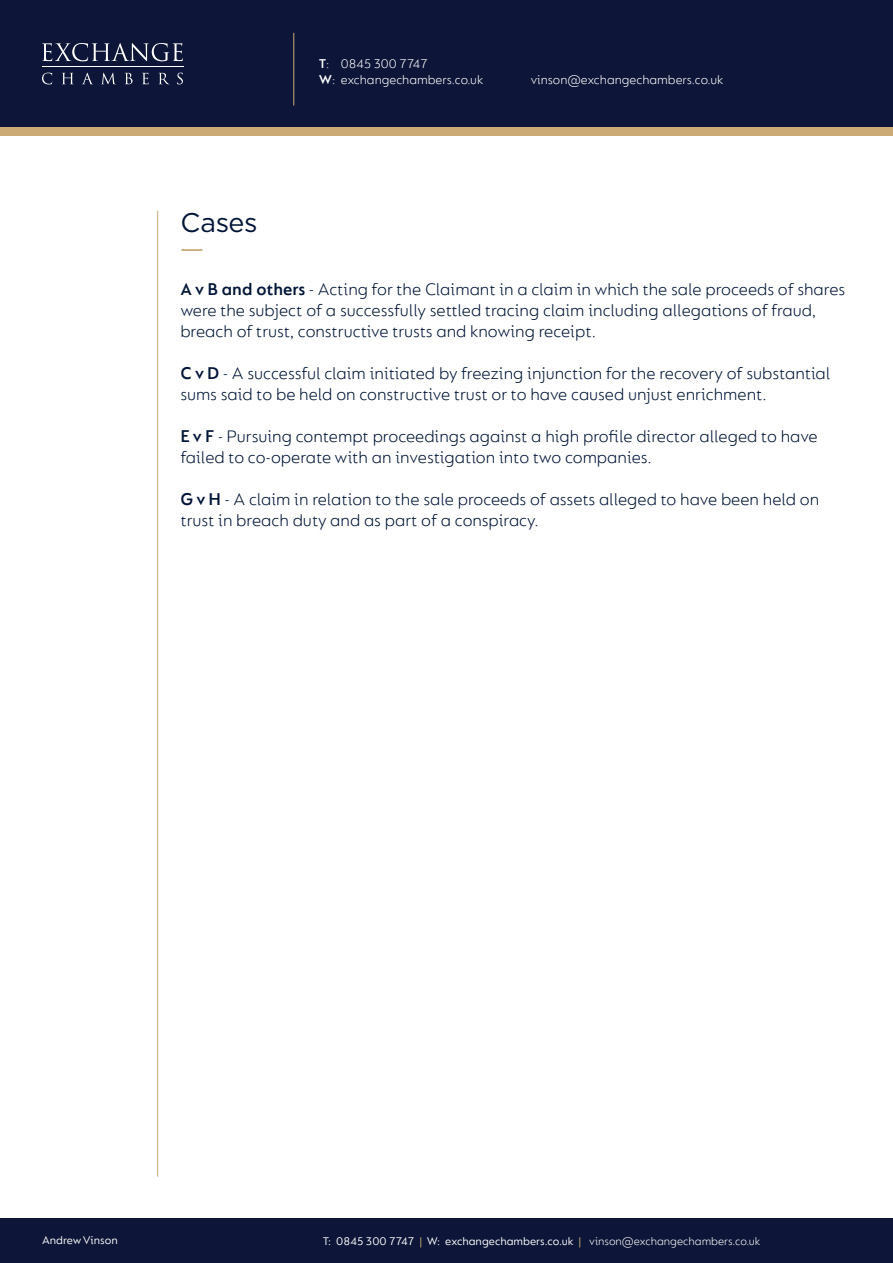
<style>
.page{position:relative;width:893px;height:1263px;background:#fff}
.page>*{position:absolute;margin:0;border:0;box-sizing:border-box;transform-origin:0 0}
.t1{font:27px "Gotham";letter-spacing:-.015em;color:#001537}
.t2{font:300 18px/21px "FS Lucas";color:#001537}
.t3{font:300 13.5px/16.2px "FS Lucas";color:#fff}
.t4{font:12px "FS Lucas";color:#fff}
.s1{font-weight:600}
.s2{color:#cbaa76}
.s3{font-weight:300}
</style>
<div class="page">
<div style="left:0;top:64px;width:893px;height:72px;background:#cbaa76"></div>
<div style="left:0;top:0;width:893px;height:127px;background:#0d1638"></div>
<div style="left:0;top:1219px;width:893px;height:44px;background:#0d1638"></div>
<hr style="left:42px;top:67px;width:142px;height:1px;background:#fff">
<svg style="left:42px;top:43px;width:141px;height:18px"></svg>
<svg style="left:42px;top:73px;width:10px;height:11px"></svg>
<svg style="left:62px;top:73px;width:11px;height:11px"></svg>
<svg style="left:82px;top:73px;width:11px;height:11px"></svg>
<svg style="left:102px;top:73px;width:13px;height:11px"></svg>
<svg style="left:125px;top:73px;width:8px;height:11px"></svg>
<svg style="left:142px;top:73px;width:7px;height:11px"></svg>
<svg style="left:159px;top:73px;width:10px;height:11px"></svg>
<svg style="left:177px;top:73px;width:6px;height:11px"></svg>
<hr style="left:293px;top:33px;width:1px;height:73px;background:#cbaa76">
<hr style="left:157px;top:211px;width:1px;height:966px;background:#cbaa76">
<hr style="left:181px;top:249px;width:21px;height:2px;background:#cbaa76">
<p class="t1" style="left:180px;top:205px;width:79px">Cases</p>
<p class="t3" style="left:319px;top:55px;width:166px"><span class="s1">T</span>: 0845 300 7747<br><span class="s1">W</span>: exchangechambers.co.uk</p>
<p class="t3" style="left:531px;top:71px;width:194px">vinson@exchangechambers.co.uk</p>
<p class="t2" style="left:180px;top:278px;width:666px"><span class="s1">A v B and others</span> - Acting for the Claimant in a claim in which the sale proceeds of shares were the subject of a successfully settled tracing claim including allegations of fraud, breach of trust, constructive trusts and knowing receipt.</p>
<p class="t2" style="left:180px;top:362px;width:652px"><span class="s1">C v D</span> - A successful claim initiated by freezing injunction for the recovery of substantial sums said to be held on constructive trust or to have caused unjust enrichment.</p>
<p class="t2" style="left:180px;top:425px;width:639px"><span class="s1">E v F</span> - Pursuing contempt proceedings against a high profile director alleged to have failed to co-operate with an investigation into two companies.</p>
<p class="t2" style="left:180px;top:488px;width:640px"><span class="s1">G v H</span> - A claim in relation to the sale proceeds of assets alleged to have been held on trust in breach duty and as part of a conspiracy.</p>
<p class="t4" style="left:42px;top:1233px;width:77px">Andrew Vinson</p>
<p class="t4" style="left:323px;top:1235px;width:439px">T: 0845 300 7747 <span class="s2">|</span> W: exchangechambers.co.uk <span class="s2">|</span> <span class="s3">vinson@exchangechambers.co.uk</span></p>
</div>
